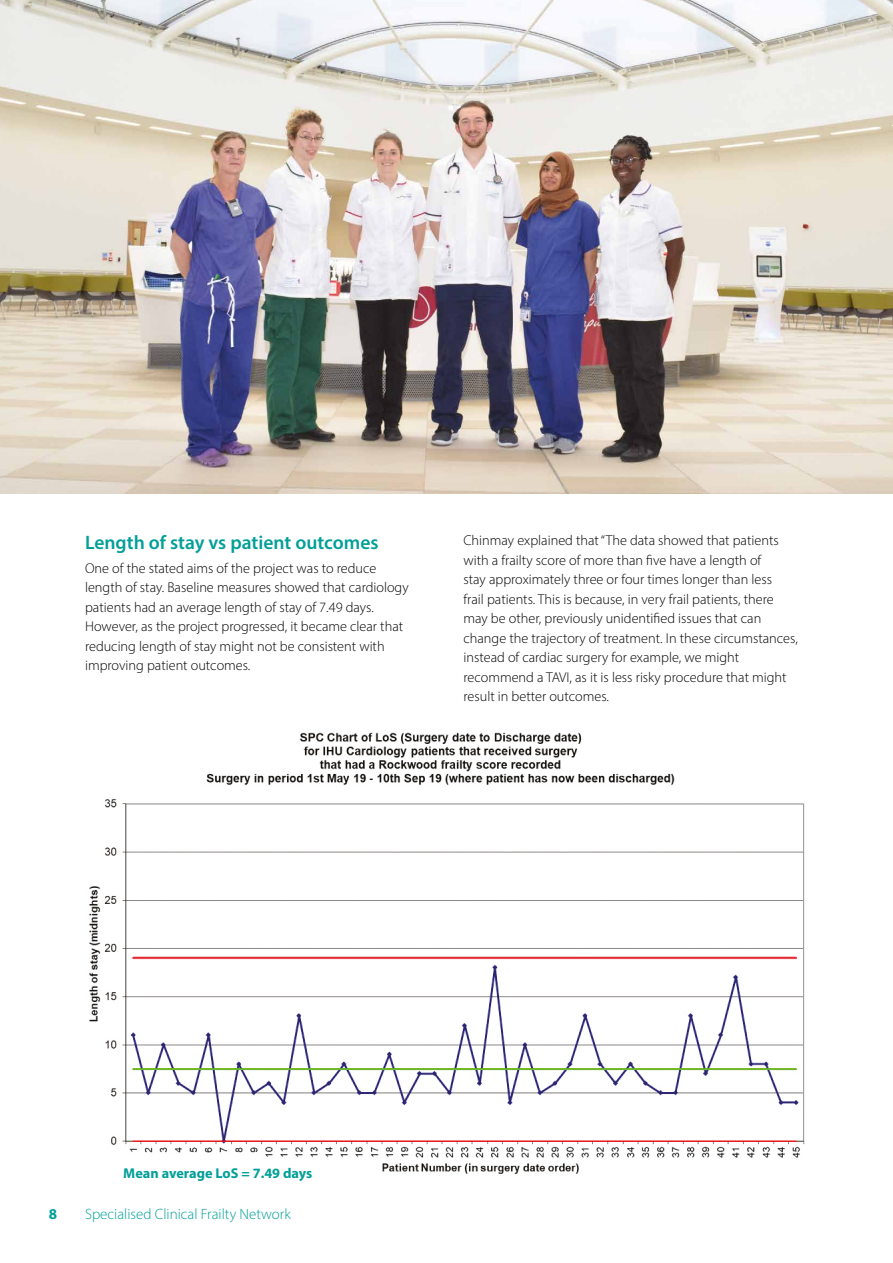
<style>
.page{position:relative;width:893px;height:1263px;background:#fff}
.page>*{position:absolute;margin:0;border:0;box-sizing:border-box;transform-origin:0 0}
.t1{font:600 19.5px "Myriad Pro";color:#009f98}
.t2{font:300 15px "Myriad Pro";color:#009f98}
.t3{font:700 15px "Myriad Pro";color:#009f98}
.t4{font:300 14.25px/19.5px "Myriad Pro";color:#000}
.t5{font:700 14.25px "Myriad Pro";color:#009f98}
</style>
<div class="page">
<img style="left:89px;top:732px;width:716px;height:442px">
<img style="left:0;top:0;width:893px;height:493px">
<h1 class="t1" style="left:85px;top:530px;width:295px">Length of stay vs patient outcomes</h1>
<p class="t4" style="left:85px;top:558px;width:325px">One of the stated aims of the project was to reduce length of stay. Baseline measures showed that cardiology patients had an average length of stay of 7.49 days.<br>However, as the project progressed, it became clear that reducing length of stay might not be consistent with improving patient outcomes.</p>
<p class="t4" style="left:463px;top:530px;width:336px">Chinmay explained that “The data showed that patients with a frailty score of more than five have a length of<br>stay approximately three or four times longer than less<br>frail patients. This is because, in very frail patients, there may be other, previously unidentified issues that can change the trajectory of treatment. In these circumstances, instead of cardiac surgery for example, we might recommend a TAVI, as it is less risky procedure that might result in better outcomes.</p>
<p class="t5" style="left:123px;top:1164px;width:190px">Mean average LoS = 7.49 days</p>
<p class="t3" style="left:49px;top:1204px;width:10px">8</p>
<p class="t2" style="left:85px;top:1205px;width:207px">Specialised Clinical Frailty Network</p>
</div>
